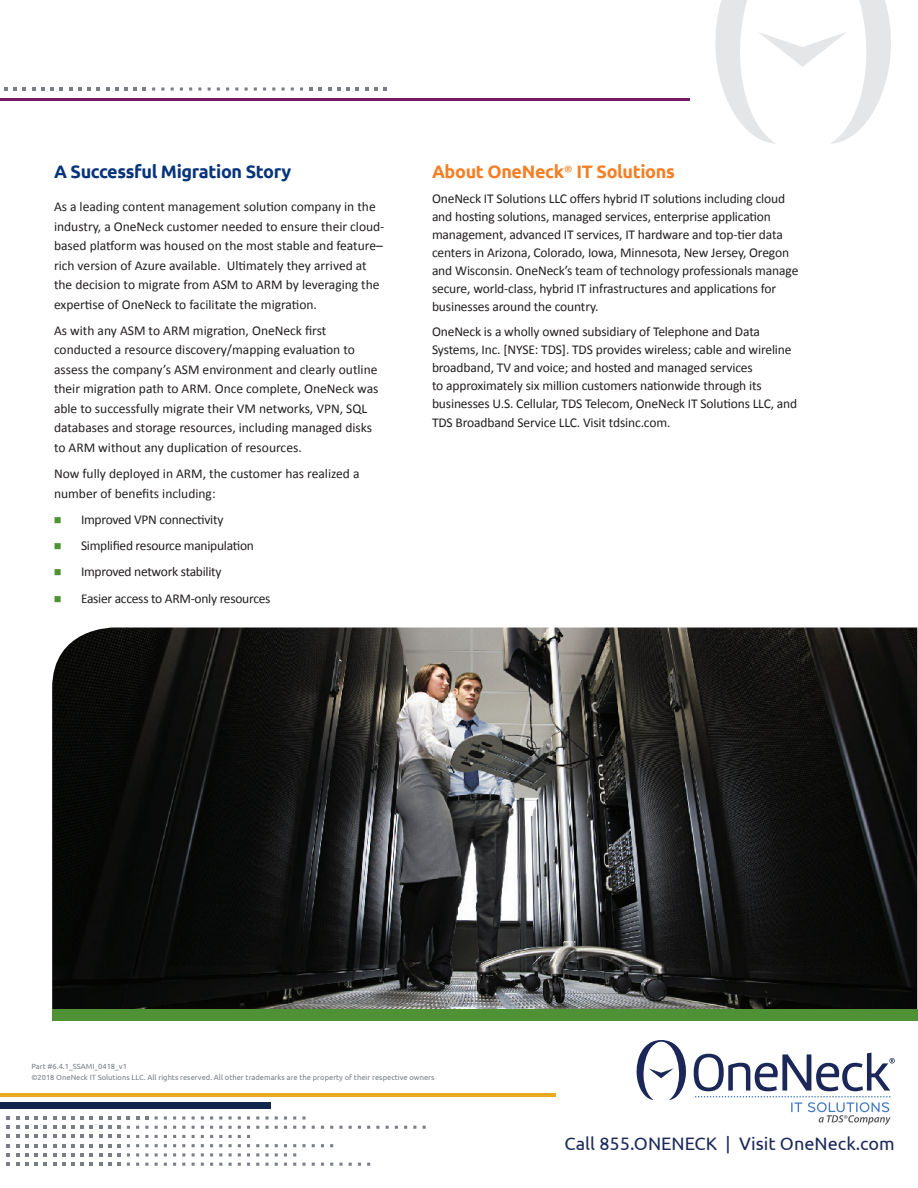
<style>
.page{position:relative;width:918px;height:1188px;background:#fff}
.page>*{position:absolute;margin:0;border:0;box-sizing:border-box;transform-origin:0 0}
.t1{font:18px "Ubuntu";color:#1c285a}
.t2{font:700 18px "Ubuntu";letter-spacing:-.02em;color:#08347b}
.t3{font:700 18px "Ubuntu";letter-spacing:-.02em;color:#f47f26}
.t4{font:13.5px/19.5px "Calibri";letter-spacing:-.01em;color:#231f20}
.t5{font:7.5px "Ubuntu";color:#787d86}
.s1{font-family:"Calibri";font-weight:400}
</style>
<div class="page">
<svg style="left:715px;top:0;width:176px;height:144px"></svg>
<hr style="left:0;top:98px;width:689px;height:3px;background:#771965">
<svg style="left:152px;top:87px;width:3px;height:4px"></svg>
<svg style="left:161px;top:87px;width:3px;height:4px"></svg>
<svg style="left:171px;top:87px;width:3px;height:4px"></svg>
<svg style="left:180px;top:87px;width:3px;height:4px"></svg>
<svg style="left:189px;top:87px;width:3px;height:4px"></svg>
<svg style="left:254px;top:87px;width:3px;height:4px"></svg>
<svg style="left:263px;top:87px;width:3px;height:4px"></svg>
<svg style="left:272px;top:87px;width:3px;height:4px"></svg>
<svg style="left:282px;top:87px;width:3px;height:4px"></svg>
<svg style="left:291px;top:87px;width:3px;height:4px"></svg>
<svg style="left:300px;top:87px;width:3px;height:4px"></svg>
<svg style="left:198px;top:87px;width:3px;height:4px"></svg>
<svg style="left:208px;top:87px;width:3px;height:4px"></svg>
<svg style="left:217px;top:87px;width:3px;height:4px"></svg>
<svg style="left:226px;top:87px;width:3px;height:4px"></svg>
<svg style="left:235px;top:87px;width:3px;height:4px"></svg>
<svg style="left:245px;top:87px;width:3px;height:4px"></svg>
<svg style="left:143px;top:87px;width:3px;height:4px"></svg>
<svg style="left:134px;top:87px;width:3px;height:4px"></svg>
<svg style="left:124px;top:87px;width:4px;height:4px"></svg>
<svg style="left:87px;top:87px;width:4px;height:4px"></svg>
<svg style="left:78px;top:87px;width:3px;height:4px"></svg>
<svg style="left:69px;top:87px;width:3px;height:4px"></svg>
<svg style="left:60px;top:87px;width:3px;height:4px"></svg>
<svg style="left:51px;top:87px;width:3px;height:4px"></svg>
<svg style="left:41px;top:87px;width:3px;height:4px"></svg>
<svg style="left:32px;top:87px;width:3px;height:4px"></svg>
<svg style="left:23px;top:87px;width:3px;height:4px"></svg>
<svg style="left:14px;top:87px;width:3px;height:4px"></svg>
<svg style="left:4px;top:87px;width:3px;height:4px"></svg>
<svg style="left:115px;top:87px;width:3px;height:4px"></svg>
<svg style="left:106px;top:87px;width:3px;height:4px"></svg>
<svg style="left:97px;top:87px;width:3px;height:4px"></svg>
<svg style="left:384px;top:87px;width:3px;height:4px"></svg>
<svg style="left:374px;top:87px;width:3px;height:4px"></svg>
<svg style="left:365px;top:87px;width:3px;height:4px"></svg>
<svg style="left:356px;top:87px;width:3px;height:4px"></svg>
<svg style="left:347px;top:87px;width:3px;height:4px"></svg>
<svg style="left:337px;top:87px;width:3px;height:4px"></svg>
<svg style="left:328px;top:87px;width:3px;height:4px"></svg>
<svg style="left:319px;top:87px;width:3px;height:4px"></svg>
<svg style="left:310px;top:87px;width:3px;height:4px"></svg>
<svg style="left:636px;top:1040px;width:50px;height:60px"></svg>
<svg style="left:694px;top:1053px;width:201px;height:72px"></svg>
<div style="left:0;top:1102px;width:270px;height:6px;background:#0f274a"></div>
<hr style="left:0;top:1094px;width:556px;height:3px;background:#eaaa20">
<svg style="left:265px;top:1144px;width:4px;height:3px"></svg>
<svg style="left:302px;top:1144px;width:4px;height:3px"></svg>
<svg style="left:265px;top:1153px;width:4px;height:3px"></svg>
<svg style="left:265px;top:1163px;width:4px;height:3px"></svg>
<svg style="left:302px;top:1163px;width:4px;height:3px"></svg>
<svg style="left:265px;top:1126px;width:4px;height:3px"></svg>
<svg style="left:302px;top:1126px;width:4px;height:3px"></svg>
<svg style="left:155px;top:1116px;width:3px;height:4px"></svg>
<svg style="left:164px;top:1116px;width:3px;height:4px"></svg>
<svg style="left:173px;top:1116px;width:3px;height:4px"></svg>
<svg style="left:182px;top:1116px;width:3px;height:4px"></svg>
<svg style="left:192px;top:1116px;width:3px;height:4px"></svg>
<svg style="left:256px;top:1116px;width:3px;height:4px"></svg>
<svg style="left:265px;top:1116px;width:4px;height:4px"></svg>
<svg style="left:275px;top:1116px;width:3px;height:4px"></svg>
<svg style="left:284px;top:1116px;width:3px;height:4px"></svg>
<svg style="left:293px;top:1116px;width:3px;height:4px"></svg>
<svg style="left:302px;top:1116px;width:4px;height:4px"></svg>
<svg style="left:201px;top:1116px;width:3px;height:4px"></svg>
<svg style="left:210px;top:1116px;width:3px;height:4px"></svg>
<svg style="left:219px;top:1116px;width:3px;height:4px"></svg>
<svg style="left:229px;top:1116px;width:3px;height:4px"></svg>
<svg style="left:238px;top:1116px;width:3px;height:4px"></svg>
<svg style="left:247px;top:1116px;width:3px;height:4px"></svg>
<svg style="left:145px;top:1116px;width:3px;height:4px"></svg>
<svg style="left:136px;top:1116px;width:3px;height:4px"></svg>
<svg style="left:127px;top:1116px;width:3px;height:4px"></svg>
<svg style="left:71px;top:1135px;width:4px;height:3px"></svg>
<svg style="left:34px;top:1135px;width:4px;height:3px"></svg>
<svg style="left:71px;top:1126px;width:4px;height:3px"></svg>
<svg style="left:34px;top:1126px;width:4px;height:3px"></svg>
<svg style="left:90px;top:1116px;width:3px;height:4px"></svg>
<svg style="left:81px;top:1116px;width:3px;height:4px"></svg>
<svg style="left:71px;top:1116px;width:4px;height:4px"></svg>
<svg style="left:62px;top:1116px;width:3px;height:4px"></svg>
<svg style="left:53px;top:1116px;width:3px;height:4px"></svg>
<svg style="left:44px;top:1116px;width:3px;height:4px"></svg>
<svg style="left:34px;top:1116px;width:4px;height:4px"></svg>
<svg style="left:25px;top:1116px;width:3px;height:4px"></svg>
<svg style="left:16px;top:1116px;width:3px;height:4px"></svg>
<svg style="left:7px;top:1116px;width:3px;height:4px"></svg>
<svg style="left:71px;top:1144px;width:4px;height:3px"></svg>
<svg style="left:34px;top:1144px;width:4px;height:3px"></svg>
<svg style="left:108px;top:1153px;width:4px;height:3px"></svg>
<svg style="left:71px;top:1153px;width:4px;height:3px"></svg>
<svg style="left:34px;top:1153px;width:4px;height:3px"></svg>
<svg style="left:108px;top:1144px;width:4px;height:3px"></svg>
<svg style="left:108px;top:1135px;width:4px;height:3px"></svg>
<svg style="left:108px;top:1126px;width:4px;height:3px"></svg>
<svg style="left:118px;top:1116px;width:3px;height:4px"></svg>
<svg style="left:108px;top:1116px;width:4px;height:4px"></svg>
<svg style="left:99px;top:1116px;width:3px;height:4px"></svg>
<svg style="left:71px;top:1163px;width:4px;height:3px"></svg>
<svg style="left:34px;top:1163px;width:4px;height:3px"></svg>
<svg style="left:108px;top:1163px;width:4px;height:3px"></svg>
<img style="left:52px;top:628px;width:865px;height:381px">
<div style="left:52px;top:1009px;width:866px;height:11px;background:#4f9236"></div>
<h1 class="t2" style="left:54px;top:161px;width:239px">A Successful Migration Story</h1>
<p class="t4" style="left:54px;top:197px;width:332px">As a leading content management solution company in the industry, a OneNeck customer needed to ensure their cloud&shy;based platform was housed on the most stable and feature– rich version of Azure available. Ultimately they arrived at the decision to migrate from ASM to ARM by leveraging the expertise of OneNeck to facilitate the migration.</p>
<p class="t4" style="left:54px;top:321px;width:326px">As with any ASM to ARM migration, OneNeck first conducted a resource discovery/mapping evaluation to assess the company’s ASM environment and clearly outline their migration path to ARM. Once complete, OneNeck was able to successfully migrate their VM networks, VPN, SQL databases and storage resources, including managed disks to ARM without any duplication of resources.</p>
<p class="t4" style="left:54px;top:464px;width:307px">Now fully deployed in ARM, the customer has realized a number of benefits including:</p>
<p class="t4" style="left:81px;top:506px;width:191px;line-height:26.2px">Improved VPN connectivity<br>Simplified resource manipulation<br>Improved network stability<br>Easier access to ARM-only resources</p>
<h1 class="t3" style="left:432px;top:161px;width:244px">About OneNeck<span class="s1">®</span> IT Solutions</h1>
<p class="t4" style="left:432px;top:189px;width:368px;line-height:18px">OneNeck IT Solutions LLC offers hybrid IT solutions including cloud and hosting solutions, managed services, enterprise application management, advanced IT services, IT hardware and top-tier data centers in Arizona, Colorado, Iowa, Minnesota, New Jersey, Oregon and Wisconsin. OneNeck’s team of technology professionals manage secure, world-class, hybrid IT infrastructures and applications for businesses around the country.</p>
<p class="t4" style="left:432px;top:322px;width:367px;line-height:18px">OneNeck is a wholly owned subsidiary of Telephone and Data Systems, Inc. [NYSE: TDS]. TDS provides wireless; cable and wireline broadband, TV and voice; and hosted and managed services<br>to approximately six million customers nationwide through its businesses U.S. Cellular, TDS Telecom, OneNeck IT Solutions LLC, and</p>
<p class="t4" style="left:432px;top:413px;width:240px">TDS Broadband Service LLC. Visit tdsinc.com.</p>
<p class="t5" style="left:31px;top:1061px;width:97px">Part #6.4.1_SSAMI_0418_v1</p>
<p class="t5" style="left:31px;top:1073px;width:405px">©2018 OneNeck IT Solutions LLC. All rights reserved. All other trademarks are the property of their respective owners</p>
<h1 class="t1" style="left:564px;top:1133px;width:332px">Call 855.ONENECK | Visit OneNeck.com</h1>
</div>
